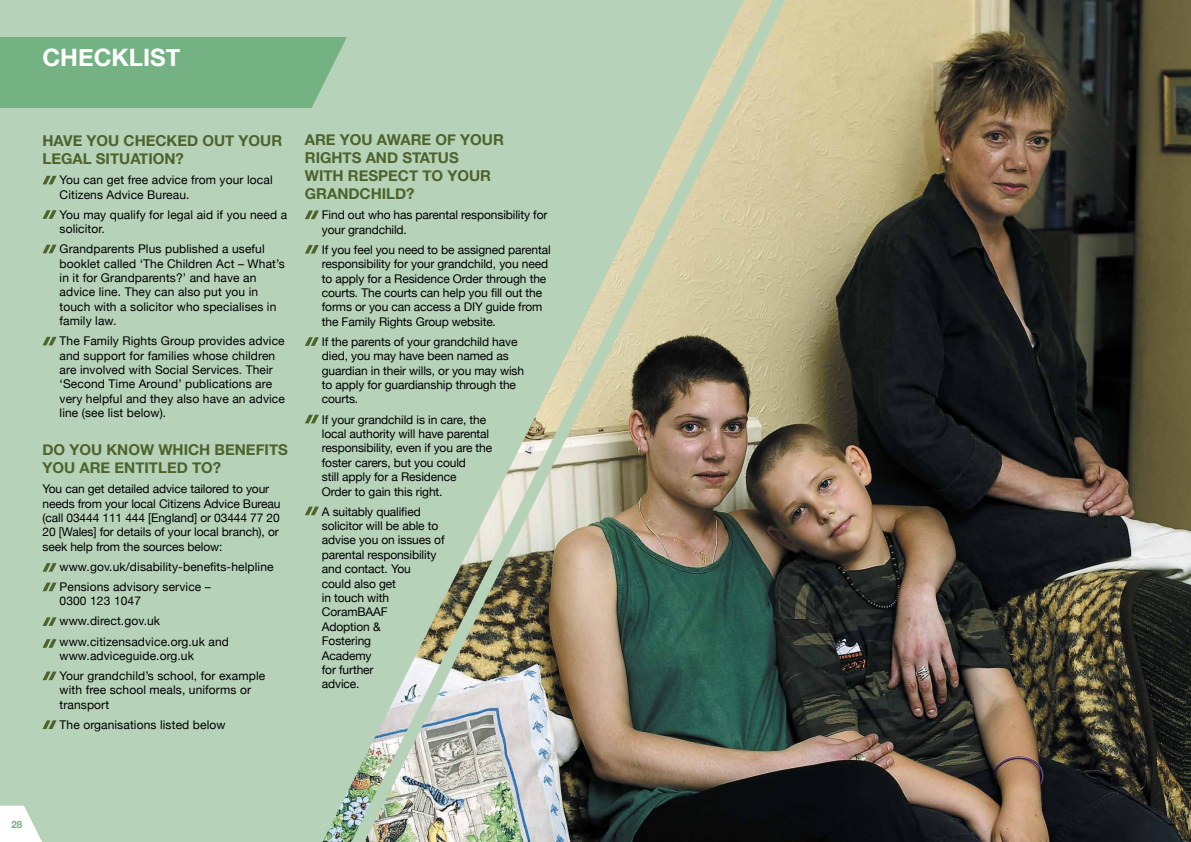
<style>
.page{position:relative;width:1191px;height:842px;background:#b6d2b9}
.page>*{position:absolute;margin:0;border:0;box-sizing:border-box;transform-origin:0 0}
.t1{font:700 24px "Helvetica Neue";color:#fff}
.t2{font:700 15px/18px "Helvetica Neue";color:#4d632b}
.t3{font:12px/14.4px "Helvetica Neue";letter-spacing:-.01em;color:#000}
.t4{font:12px/14.4px "Helvetica Neue";letter-spacing:.01em;color:#000}
.t5{font:700 10px "Helvetica Neue";color:#74b183}
</style>
<div class="page">
<div style="left:0;top:37px;width:322px;height:71px;background:#74b183"></div>
<svg style="left:0;top:806px;width:42px;height:36px"></svg>
<img style="left:322px;top:0;width:869px;height:842px">
<img style="left:351px;top:0;width:434px;height:842px">
<svg style="left:43px;top:210px;width:14px;height:9px"></svg>
<svg style="left:43px;top:245px;width:14px;height:8px"></svg>
<svg style="left:305px;top:210px;width:14px;height:9px"></svg>
<svg style="left:305px;top:245px;width:14px;height:9px"></svg>
<svg style="left:305px;top:337px;width:14px;height:9px"></svg>
<svg style="left:305px;top:415px;width:14px;height:8px"></svg>
<svg style="left:305px;top:507px;width:14px;height:8px"></svg>
<svg style="left:43px;top:337px;width:14px;height:8px"></svg>
<svg style="left:43px;top:563px;width:14px;height:9px"></svg>
<svg style="left:43px;top:583px;width:14px;height:8px"></svg>
<svg style="left:43px;top:639px;width:14px;height:9px"></svg>
<svg style="left:43px;top:671px;width:14px;height:9px"></svg>
<svg style="left:43px;top:720px;width:14px;height:9px"></svg>
<svg style="left:43px;top:617px;width:14px;height:9px"></svg>
<svg style="left:43px;top:176px;width:14px;height:8px"></svg>
<h1 class="t1" style="left:43px;top:39px;width:124px">CHECKLIST</h1>
<p class="t2" style="left:43px;top:132px;width:241px">HAVE YOU CHECKED OUT YOUR<br>LEGAL SITUATION?</p>
<p class="t4" style="left:60px;top:173px;width:215px">You can get free advice from your local<br>Citizens Advice Bureau.</p>
<p class="t4" style="left:60px;top:208px;width:229px">You may qualify for legal aid if you need a solicitor.</p>
<p class="t4" style="left:60px;top:242px;width:227px">Grandparents Plus published a useful booklet called ‘The Children Act – What’s in it for Grandparents?’ and have an advice line. They can also put you in touch with a solicitor who specialises in family law.</p>
<p class="t4" style="left:60px;top:334px;width:227px">The Family Rights Group provides advice and support for families whose children are involved with Social Services. Their ‘Second Time Around’ publications are very helpful and they also have an advice line (see list below).</p>
<p class="t2" style="left:43px;top:441px;width:88px">DO YO U KNOW</p>
<p class="t2" style="left:158px;top:441px;width:78px">WHICH BENE</p>
<p class="t2" style="left:256px;top:441px;width:24px">FITS</p>
<p class="t2" style="left:43px;top:459px;width:83px">YOU ARE ENT</p>
<p class="t2" style="left:144px;top:459px;width:78px">ITLED TO?</p>
<p class="t3" style="left:43px;top:482px;width:239px">You can get detailed advice tailored to your needs from your local Citizens Advice Bureau (call 03444 111 444 [England] or 03444 77 20<br>20 [Wales] for details of your local branch), or seek help from the sources below:</p>
<p class="t4" style="left:60px;top:557px;width:215px;line-height:20.1px">www.gov.uk/disability-benefits-helpline<br>Pensions advisory service –</p>
<p class="t4" style="left:60px;top:592px;width:171px;line-height:20.1px">0300 123 1047 www.direct.gov.uk www.citizensadvice.org.uk and</p>
<p class="t4" style="left:60px;top:646px;width:207px;line-height:20.1px">www.adviceguide.org.uk<br>Your grandchild’s school, for example</p>
<p class="t4" style="left:60px;top:684px;width:193px">with free school meals, uniforms or transport</p>
<p class="t4" style="left:60px;top:718px;width:168px">The organisations listed below</p>
<p class="t2" style="left:305px;top:131px;width:201px">ARE YOU AWARE OF YOUR<br>RIGHTS AND STATUS<br>WITH RESPECT</p>
<p class="t2" style="left:422px;top:167px;width:70px">TO YOUR</p>
<p class="t2" style="left:305px;top:185px;width:111px">GRANDCHILD?</p>
<p class="t3" style="left:322px;top:208px;width:227px">Find out who has parental responsibility for your grandchild.</p>
<p class="t3" style="left:322px;top:243px;width:230px">If you feel you need to be assigned parental responsibility for your grandchild, you need to apply for a Residence Order through the courts. The courts can help you fill out the forms or you can access a DIY guide from the Family Rights Group website.</p>
<p class="t3" style="left:322px;top:335px;width:204px">If the parents of your grandchild have died, you may have been named as guardian in their wills, or you may wish to apply for guardianship through the courts.</p>
<p class="t3" style="left:322px;top:413px;width:172px">If your grandchild is in care, the local authority will have parental responsibility, even if you are the foster carers, but you could<br>still apply for a Residence<br>Order to gain this right.</p>
<p class="t3" style="left:322px;top:505px;width:124px">A suitably qualified solicitor will be able to advise you on issues of parental responsibility and contact. You<br>could also get<br>in touch with<br>CoramBAAF<br>Adoption &amp;<br>Fostering<br>Academy<br>for further<br>advice.</p>
<p class="t5" style="left:11px;top:816px;width:13px">28</p>
</div>
